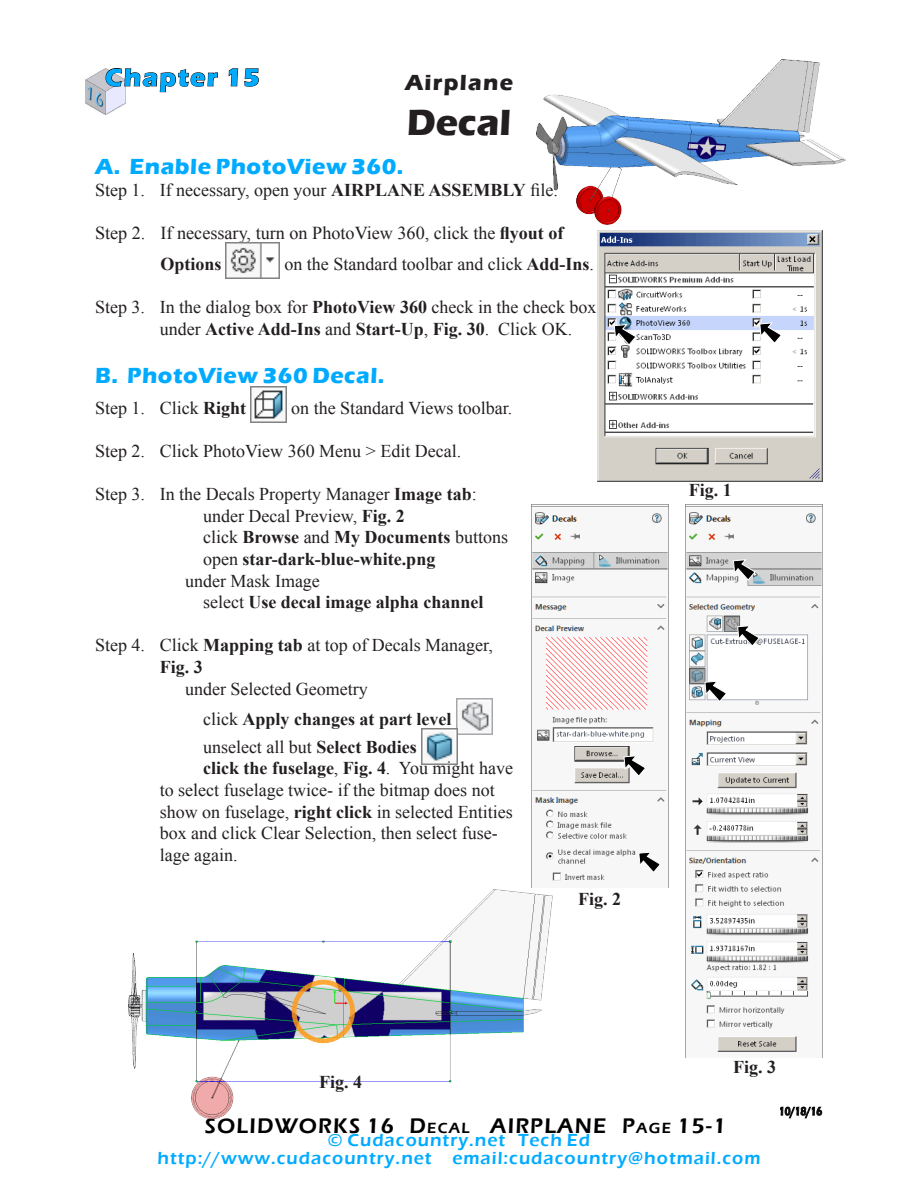
<style>
.page{position:relative;width:918px;height:1188px;background:#fff}
.page>*{position:absolute;margin:0;border:0;box-sizing:border-box;transform-origin:0 0}
.Headline{font:700 37.5px "Eras ITC";color:#231f20}
.Chapter_Number{font:700 25.5px "Eras ITC";letter-spacing:.06em;color:#00abff}
.Subhead_1{font:700 22.5px "Eras ITC";letter-spacing:.025em;color:#00abff}
.Set_of_Chapters{font:700 22.5px "Eras ITC";letter-spacing:.055em;color:#231f20}
.Page_Number{font:600 21.75px "Eras ITC";letter-spacing:.055em;color:#000}
.Body_text{font:18.15px "Times New Roman";color:#231f20}
.Body_text-2{font:18px/21.6px "Times New Roman";color:#231f20}
.Body_text-3{font:700 18px/27.6px "Times New Roman";color:#231f20}
.Web{font:600 18px "Eras ITC";letter-spacing:.055em;color:#00abff}
.Fig_No{font:700 18px "Times New Roman";color:#231f20}
.Date{font:600 12px "Eras ITC";color:#000;scale:.8 1}
.s1{font-weight:700}
.s2{font-size:18px}
.s3{font-weight:700;font-size:18px}
.s4{font-weight:400}
.s5{font-size:15.15px}
</style>
<div class="page">
<img style="left:85px;top:68px;width:37px;height:46px">
<svg style="left:105px;top:68px;width:113px;height:38px"></svg>
<svg style="left:228px;top:68px;width:31px;height:19px"></svg>
<img style="left:226px;top:243px;width:54px;height:36px">
<img style="left:251px;top:387px;width:36px;height:36px">
<img style="left:456px;top:698px;width:36px;height:36px">
<img style="left:421px;top:729px;width:36px;height:36px">
<svg style="left:780px;top:1106px;width:42px;height:13px"></svg>
<img style="left:597px;top:231px;width:226px;height:250px">
<svg style="left:614px;top:324px;width:23px;height:22px"></svg>
<svg style="left:759px;top:322px;width:23px;height:22px"></svg>
<img style="left:531px;top:505px;width:137px;height:383px">
<svg style="left:623px;top:755px;width:23px;height:22px"></svg>
<svg style="left:638px;top:852px;width:23px;height:21px"></svg>
<img style="left:686px;top:505px;width:137px;height:552px">
<svg style="left:704px;top:681px;width:23px;height:21px"></svg>
<svg style="left:733px;top:559px;width:23px;height:22px"></svg>
<img style="left:537px;top:60px;width:308px;height:164px">
<img style="left:129px;top:889px;width:424px;height:229px">
<svg style="left:737px;top:625px;width:23px;height:22px"></svg>
<p class="Chapter_Number" style="left:105px;top:63px;width:156px">Chapter 15</p>
<p class="Set_of_Chapters" style="left:405px;top:70px;width:109px">Airplane</p>
<p class="Headline" style="left:407px;top:101px;width:106px">Decal</p>
<p class="Subhead_1" style="left:95px;top:154px;width:310px">A. Enable PhotoView 360.</p>
<p class="Body_text-2" style="left:95px;top:179px;width:464px">Step 1. If necessary, open your <span class="s1">AIRPLANE ASSEMBLY</span> file.</p>
<p class="Body_text" style="left:95px;top:221px;width:470px">Step 2. If necessary, turn on PhotoView 360, c<span class="s2">lick the</span> <span class="s3">flyout of</span></p>
<p class="Body_text-3" style="left:160px;top:249px;width:63px">Options</p>
<p class="Body_text-2" style="left:284px;top:253px;width:311px">on the Standard toolbar and click <span class="s1">Add-Ins</span>.</p>
<p class="Body_text-2" style="left:160px;top:296px;width:438px;text-indent:-65px">Step 3. In the dialog box for <span class="s1">PhotoView 360</span> check in the check box under <span class="s1">Active Add-Ins</span> and <span class="s1">Start-Up</span>, <span class="s1">Fig. 30</span>. Click OK.</p>
<p class="Subhead_1" style="left:95px;top:363px;width:291px">B. PhotoView 360 Decal.</p>
<p class="Body_text-2" style="left:95px;top:397px;width:153px">Step 1. Click <span class="s1">Right</span></p>
<p class="Body_text-2" style="left:291px;top:397px;width:223px">on the Standard Views toolbar.</p>
<p class="Body_text-2" style="left:95px;top:440px;width:368px">Step 2. Click PhotoView 360 Menu &gt; Edit Decal.</p>
<p class="Body_text-2" style="left:95px;top:483px;width:383px">Step 3. In the Decals Property Manager <span class="s1">Image tab</span>:</p>
<p class="Body_text-2" style="left:203px;top:505px;width:203px">under Decal Preview, <span class="s1">Fig. 2</span></p>
<p class="Body_text-3" style="left:203px;top:523px;width:307px"><span class="s4">click</span> Browse <span class="s4">and</span> My Documents <span class="s4">buttons</span></p>
<p class="Body_text-3" style="left:203px;top:545px;width:234px"><span class="s4">open</span> star-dark-blue-white.png</p>
<p class="Body_text-2" style="left:185px;top:570px;width:136px">under Mask Image</p>
<p class="Body_text-3" style="left:203px;top:588px;width:282px"><span class="s4">select</span> Use decal image alpha channel</p>
<p class="Body_text-2" style="left:95px;top:634px;width:400px">Step 4. Click <span class="s1">Mapping tab</span> at top of Decals Manager,</p>
<p class="Body_text-3" style="left:160px;top:653px;width:45px">Fig. 3</p>
<p class="Body_text-2" style="left:185px;top:678px;width:184px">under Selected Geometry</p>
<p class="Body_text-3" style="left:203px;top:705px;width:250px"><span class="s4">click</span> Apply changes at part level <span class="s4">unselect all but</span> Select Bodies</p>
<p class="Body_text-2" style="left:160px;top:757px;width:355px;text-indent:43px"><span class="s1">click the fuselage</span>, <span class="s1">Fig. 4</span>. You might have to select fuselage twice- if the bitmap does not show on fuselage, <span class="s1">right click</span> in selected Entities box and click Clear Selection, then select fuse&shy;lage again.</p>
<p class="Fig_No" style="left:319px;top:1070px;width:45px">Fig. 4</p>
<p class="Fig_No" style="left:578px;top:887px;width:45px">Fig. 2</p>
<p class="Fig_No" style="left:689px;top:478px;width:45px">Fig. 1</p>
<p class="Fig_No" style="left:733px;top:1054px;width:45px">Fig. 3</p>
<p class="Page_Number" style="left:205px;top:1114px;width:523px">SOLIDWORKS 16 D<span class="s5">ECAL</span> AIRPLANE P<span class="s5">AGE</span> 15-1</p>
<p class="Web" style="left:328px;top:1130px;width:264px">© Cudacountry.net Tech Ed</p>
<p class="Web" style="left:158px;top:1148px;width:604px">http://www.cudacountry.net email:cudacountry@hotmail.com</p>
<p class="Date" style="left:779px;top:1104px;width:56px">10/18/16</p>
</div>
